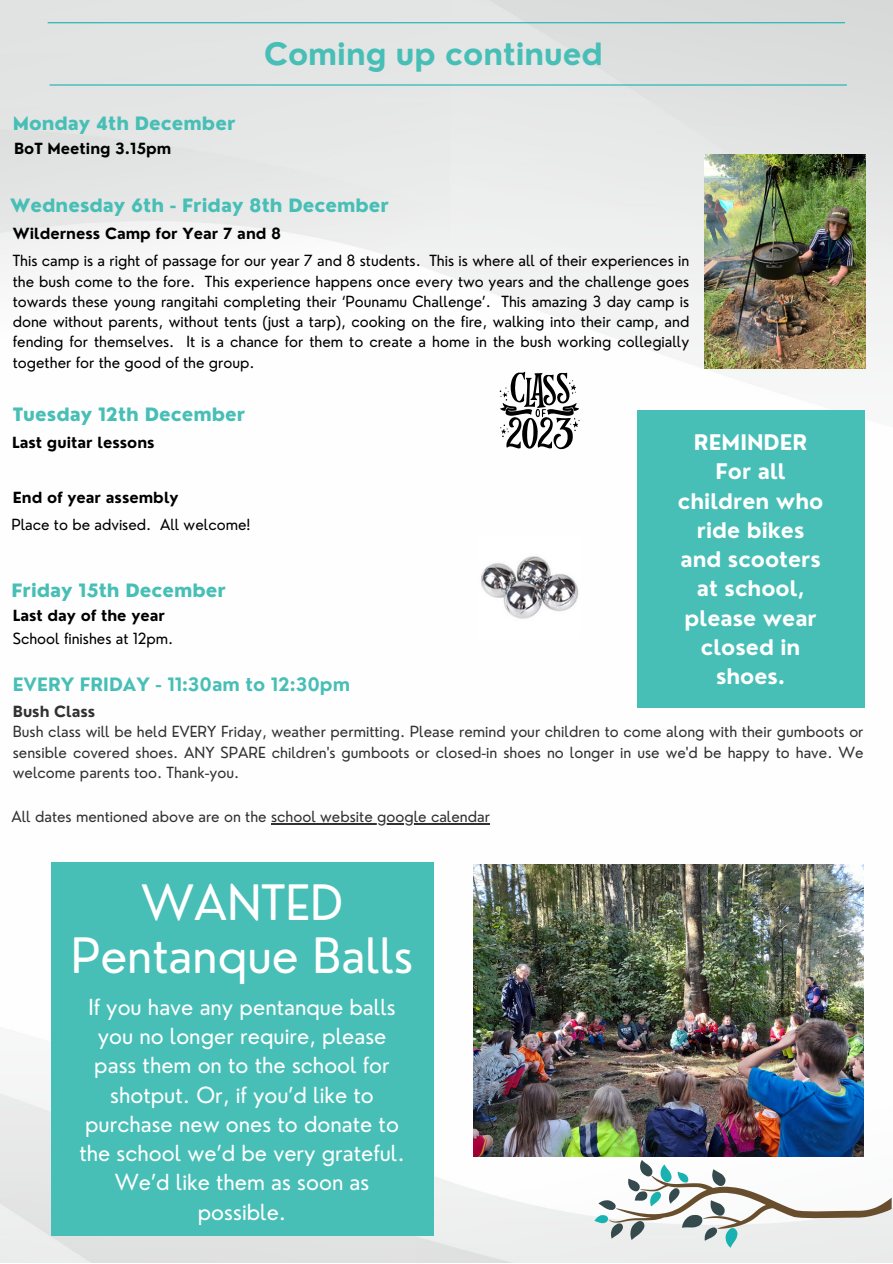
<style>
.page{position:relative;width:893px;height:1264px;background:#fff}
.page>*{position:absolute;margin:0;border:0;box-sizing:border-box;transform-origin:0 0}
.t1{font:47.55px "Nourd";color:#fff}
.t2{font:700 30px "Nourd";color:#47bfb6}
.t3{font:21.6px/29.2px "Nourd";color:#fff;text-align:center}
.t4{font:700 21px/29.2px "Nourd";color:#fff;text-align:center}
.t5{font:800 18px "Nourd";color:#47bfb6}
.t6{font:700 18px "Nourd";color:#47bfb6}
.t7{font:15px/20.2px "Nourd";color:#000;text-align:justify}
.t8{font:15px/20.2px "Nourd";color:#323232;text-align:justify}
.t9{font:700 15px "Nourd";color:#000}
.t10{font:700 15px "Nourd";color:#323232}
</style>
<div class="page">
<img style="left:0;top:0;width:892px;height:1262px">
<hr style="left:48px;top:22px;width:797px;height:1px;background:#1ab2b0">
<hr style="left:50px;top:84px;width:796px;height:2px;background:#1ab2b0">
<svg style="left:594px;top:1159px;width:297px;height:88px"></svg>
<svg style="left:499px;top:372px;width:80px;height:77px"></svg>
<div style="left:51px;top:862px;width:382px;height:373px;background:#47bfb6"></div>
<img style="left:478px;top:536px;width:102px;height:103px">
<img style="left:704px;top:155px;width:161px;height:213px">
<img style="left:473px;top:864px;width:390px;height:292px">
<hr style="left:271px;top:823px;width:219px;height:1px;background:#323232">
<div style="left:636px;top:410px;width:228px;height:298px;background:#47bfb6"></div>
<p class="t5" style="left:13px;top:112px;width:224px">Monday 4th December</p>
<p class="t9" style="left:14px;top:139px;width:159px">BoT Meeting 3.15pm</p>
<p class="t2" style="left:264px;top:35px;width:340px">Coming up continued</p>
<p class="t5" style="left:10px;top:194px;width:380px">Wednesday 6th - Friday 8th December</p>
<p class="t9" style="left:13px;top:224px;width:270px">Wilderness Camp for Year 7 and 8</p>
<p class="t7" style="left:13px;top:251px;width:678px">This camp is a right of passage for our year 7 and 8 students. This is where all of their experiences in the bush come to the fore. This experience happens once every two years and the challenge goes towards these young rangitahi completing their ‘Pounamu Challenge’. This amazing 3 day camp is done without parents, without tents (just a tarp), cooking on the fire, walking into their camp, and fending for themselves. It is a chance for them to create a home in the bush working collegially together for the good of the group.</p>
<p class="t5" style="left:13px;top:403px;width:234px">Tuesday 12th December</p>
<p class="t9" style="left:12px;top:433px;width:144px">Last guitar lessons</p>
<p class="t4" style="left:694px;top:427px;width:115px">REMINDER</p>
<p class="t4" style="left:678px;top:457px;width:147px">For all children who ride bikes and scooters at school, please wear closed in shoes.</p>
<p class="t9" style="left:13px;top:488px;width:167px">End of year assembly</p>
<p class="t7" style="left:11px;top:514px;width:240px">Place to be advised. All welcome!</p>
<p class="t5" style="left:11px;top:579px;width:216px">Friday 15th December</p>
<p class="t9" style="left:13px;top:606px;width:154px">Last day of the year</p>
<p class="t7" style="left:13px;top:628px;width:162px">School finishes at 12pm.</p>
<p class="t6" style="left:13px;top:673px;width:339px">EVERY FRIDAY - 11:30am to 12:30pm</p>
<p class="t10" style="left:13px;top:702px;width:84px">Bush Class</p>
<p class="t8" style="left:13px;top:721px;width:852px">Bush class will be held EVERY Friday, weather permitting. Please remind your children to come along with their gumboots or sensible covered shoes. ANY SPARE children's gumboots or closed-in shoes no longer in use we'd be happy to have. We welcome parents too. Thank-you.</p>
<p class="t8" style="left:11px;top:806px;width:480px">All dates mentioned above are on the school website google calendar</p>
<p class="t1" style="left:141px;top:872px;width:203px">WANTED</p>
<p class="t1" style="left:71px;top:925px;width:344px">Pentanque Balls</p>
<p class="t3" style="left:79px;top:992px;width:327px">If you have any pentanque balls you no longer require, please pass them on to the school for shotput. Or, if you’d like to purchase new ones to donate to the school we’d be very grateful.</p>
<p class="t3" style="left:115px;top:1167px;width:256px">We’d like them as soon as possible.</p>
</div>
